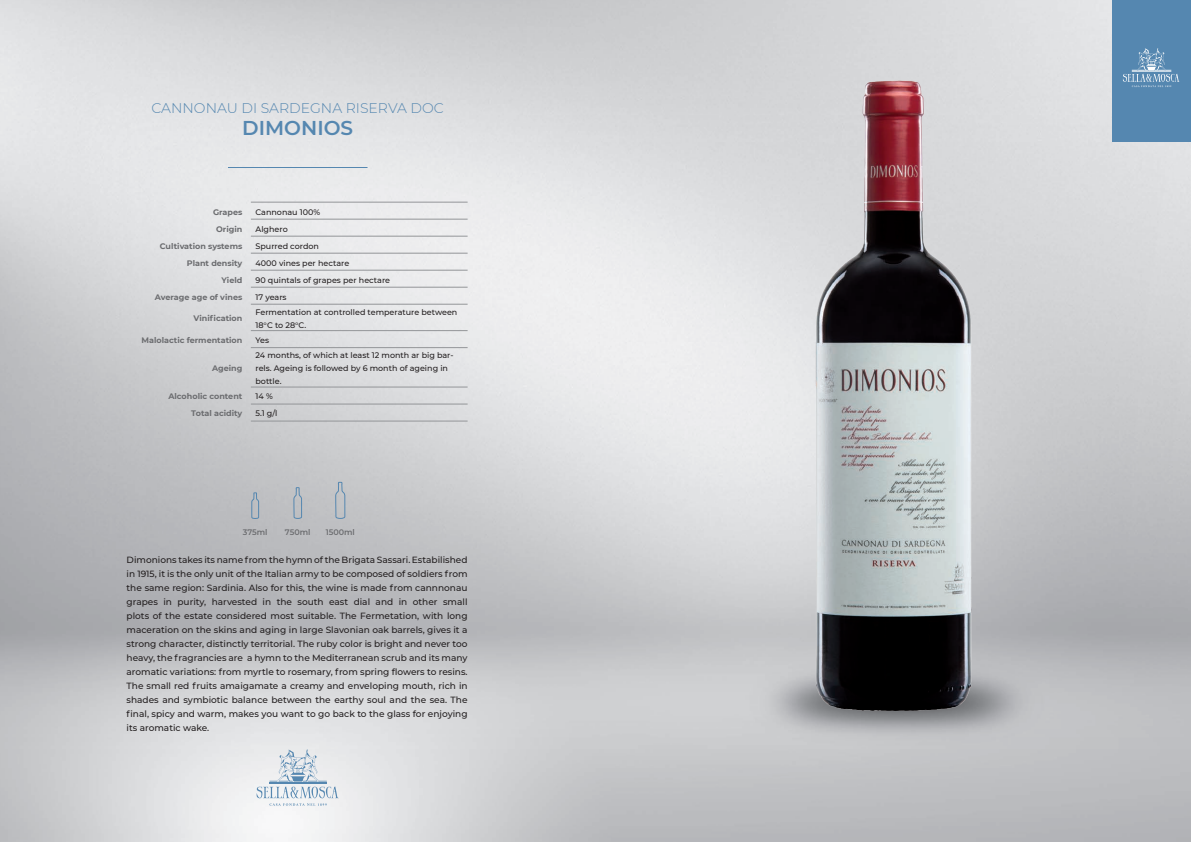
<style>
.page{position:relative;width:1191px;height:842px;background:#fff}
.page>*{position:absolute;margin:0;border:0;box-sizing:border-box;transform-origin:0 0}
.t1{font:600 20px "Montserrat";color:#5587b0}
.t2{font:300 14px "Montserrat";color:#5587b0}
.testi_descrittivi_bo{font:500 9px/14px "Montserrat";color:#231f20;text-align:justify}
.Testi_tabella_dx_8pt{font:500 8px/13px "Montserrat";color:#231f20}
.t3{font:700 8px "Montserrat";color:#6c6d70}
.t4{font:600 8px "Montserrat";color:#6c6d70}
</style>
<div class="page">
<div style="left:1111px;top:0;width:80px;height:142px;background:#5587b0"></div>
<svg style="left:1123px;top:48px;width:56px;height:39px"></svg>
<svg style="left:256px;top:749px;width:83px;height:57px"></svg>
<hr style="left:228px;top:167px;width:139px;height:1px;background:#5587b0">
<hr style="left:251px;top:202px;width:216px;height:1px;background:#939598">
<hr style="left:251px;top:219px;width:216px;height:1px;background:#939598">
<hr style="left:251px;top:236px;width:216px;height:1px;background:#939598">
<hr style="left:251px;top:253px;width:216px;height:1px;background:#939598">
<hr style="left:251px;top:270px;width:216px;height:1px;background:#939598">
<hr style="left:251px;top:287px;width:216px;height:1px;background:#939598">
<hr style="left:251px;top:304px;width:216px;height:1px;background:#939598">
<hr style="left:251px;top:330px;width:216px;height:1px;background:#939598">
<hr style="left:251px;top:347px;width:216px;height:1px;background:#939598">
<hr style="left:251px;top:387px;width:216px;height:1px;background:#939598">
<hr style="left:251px;top:421px;width:216px;height:1px;background:#939598">
<hr style="left:251px;top:404px;width:216px;height:1px;background:#939598">
<svg style="left:251px;top:492px;width:9px;height:27px"></svg>
<svg style="left:293px;top:487px;width:10px;height:32px"></svg>
<svg style="left:334px;top:481px;width:12px;height:38px"></svg>
<img style="left:696px;top:71px;width:399px;height:650px">
<p class="t2" style="left:151px;top:98px;width:294px">CANNONAU DI SARDEGNA RISERVA DOC</p>
<p class="t1" style="left:242px;top:113px;width:112px">DIMONIOS</p>
<p class="t3" style="left:213px;top:206px;width:31px">Grapes</p>
<p class="Testi_tabella_dx_8pt" style="left:255px;top:205px;width:66px">Cannonau 100%</p>
<p class="t3" style="left:216px;top:223px;width:28px">Origin</p>
<p class="Testi_tabella_dx_8pt" style="left:255px;top:222px;width:34px">Alghero</p>
<p class="t3" style="left:160px;top:240px;width:84px">Cultivation systems</p>
<p class="Testi_tabella_dx_8pt" style="left:255px;top:239px;width:65px">Spurred cordon</p>
<p class="t3" style="left:187px;top:257px;width:57px">Plant density</p>
<p class="Testi_tabella_dx_8pt" style="left:255px;top:256px;width:95px">4000 vines per hectare</p>
<p class="t3" style="left:222px;top:274px;width:22px">Yield</p>
<p class="Testi_tabella_dx_8pt" style="left:255px;top:273px;width:136px">90 quintals of grapes per hectare</p>
<p class="t3" style="left:155px;top:291px;width:89px">Average age of vines</p>
<p class="Testi_tabella_dx_8pt" style="left:255px;top:290px;width:33px">17 years</p>
<p class="t3" style="left:194px;top:313px;width:50px">Vinification</p>
<p class="Testi_tabella_dx_8pt" style="left:255px;top:305px;width:203px">Fermentation at controlled temperature between<br>18°C to 28°C.</p>
<p class="t3" style="left:141px;top:334px;width:102px">Malolactic fermentation</p>
<p class="Testi_tabella_dx_8pt" style="left:255px;top:333px;width:15px">Yes</p>
<p class="t3" style="left:212px;top:363px;width:32px">Ageing</p>
<p class="Testi_tabella_dx_8pt" style="left:255px;top:349px;width:199px">24 months, of which at least 12 month ar big bar&shy;rels. Ageing is followed by 6 month of ageing in bottle.</p>
<p class="t3" style="left:168px;top:391px;width:75px">Alcoholic content</p>
<p class="Testi_tabella_dx_8pt" style="left:255px;top:390px;width:19px">14 %</p>
<p class="t3" style="left:191px;top:408px;width:53px">Total acidity</p>
<p class="Testi_tabella_dx_8pt" style="left:255px;top:407px;width:23px">5.1 g/l</p>
<p class="t4" style="left:243px;top:526px;width:26px">375ml</p>
<p class="t4" style="left:285px;top:526px;width:27px">750ml</p>
<p class="t4" style="left:326px;top:526px;width:31px">1500ml</p>
<p class="testi_descrittivi_bo" style="left:127px;top:553px;width:342px">Dimonions takes its name from the hymn of the Brigata Sassari. Estabilished in 1915, it is the only unit of the Italian army to be composed of soldiers from the same region: Sardinia. Also for this, the wine is made from cannnonau grapes in purity, harvested in the south east dial and in other small plots of the estate considered most suitable. The Fermetation, with long maceration on the skins and aging in large Slavonian oak barrels, gives it a strong character, distinctly territorial. The ruby color is bright and never too heavy, the fragrancies are a hymn to the Mediterranean scrub and its many aromatic variations: from myrtle to rosemary, from spring flowers to resins.<br>The small red fruits amaigamate a creamy and enveloping mouth, rich in shades and symbiotic balance between the earthy soul and the sea. The final, spicy and warm, makes you want to go back to the glass for enjoying its aromatic wake.</p>
</div>
